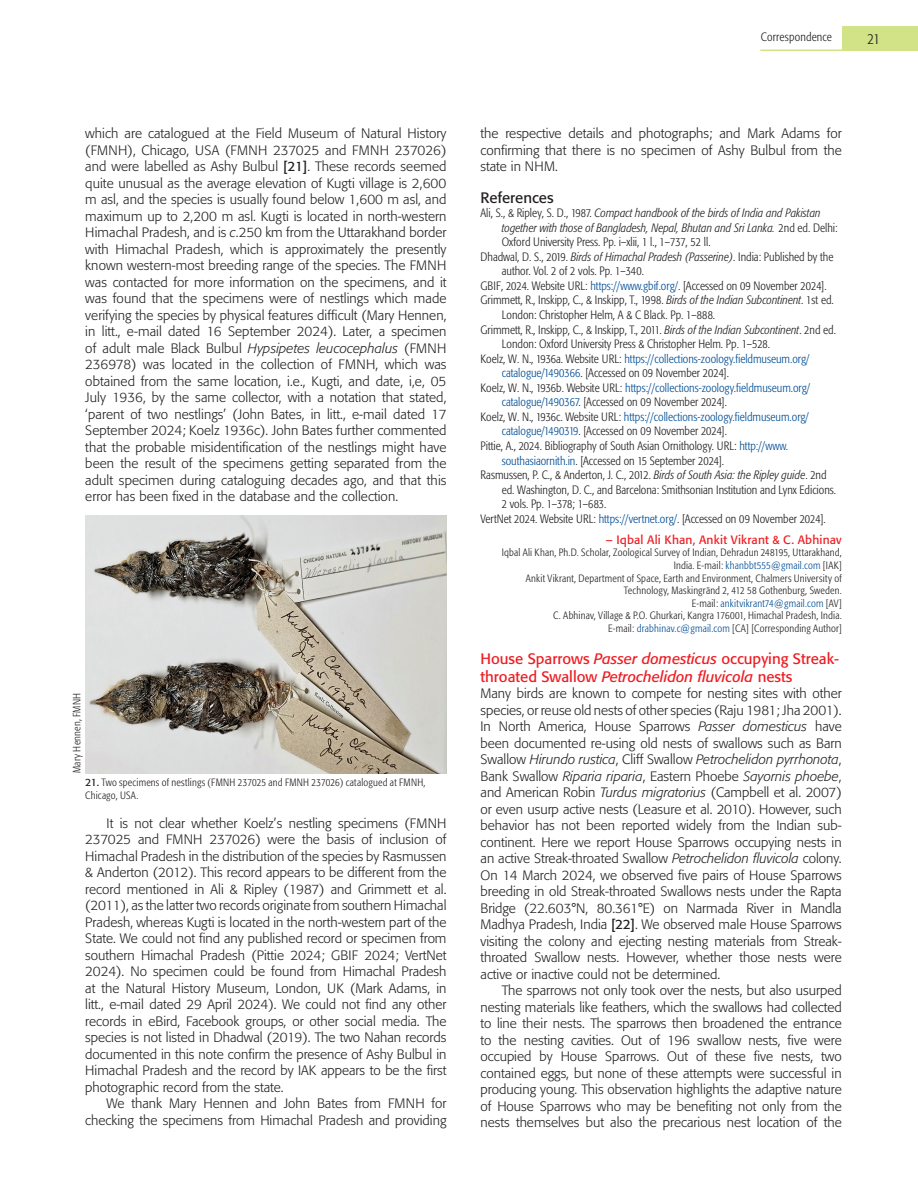
<style>
.page{position:relative;width:918px;height:1188px;background:#fff}
.page>*{position:absolute;margin:0;border:0;box-sizing:border-box;transform-origin:0 0}
.Subhead{font:15px/18px "Formata";color:#ee1d23}
.Subhead-2{font:15px "Formata";color:#231f20}
.t1{font:300 condensed 15px "Formata";color:#231f20}
.Body_text-no_indent{font:300 13.5px/16.5px "Formata";letter-spacing:.005em;color:#231f20;text-align:justify}
.Body_text{font:300 13.5px/16.5px "Formata";color:#231f20;text-align:justify}
.Reference{font:300 condensed 12px/14.5px "Formata";color:#231f20}
.Reference-2{font:300 condensed 12px/14.5px "Formata";color:#014d95}
.Reference-3{font:italic 300 condensed 12px/14.5px "Formata";color:#231f20}
.Author{font:12px "Formata";letter-spacing:.015em;color:#ee1d23}
.t2{font:300 condensed 10.5px/12.6px "Formata";letter-spacing:.015em;color:#231f20;text-align:right}
.s1{font-weight:400}
.s2{font-style:italic}
.s3{font-weight:400;font-stretch:normal}
.s4{font-style:normal}
.s5{color:#014d95}
.s6{color:#231f20}
</style>
<div class="page">
<div style="left:842px;top:26px;width:76px;height:24px;background:#d2e287"></div>
<hr style="left:760px;top:50px;width:158px;height:1px;background:#d2e287">
<img style="left:85px;top:516px;width:362px;height:257px">
<p class="Body_text-no_indent" style="left:85px;top:125px;width:363px">which are catalogued at the Field Museum of Natural History (FMNH), Chicago, USA (FMNH 237025 and FMNH 237026) and were labelled as Ashy Bulbul <span class="s1">[21]</span>. These records seemed quite unusual as the average elevation of Kugti village is 2,600 m asl, and the species is usually found below 1,600 m asl, and maximum up to 2,200 m asl. Kugti is located in north-western Himachal Pradesh, and is <span class="s2">c</span>.250 km from the Uttarakhand border with Himachal Pradesh, which is approximately the presently known western-most breeding range of the species. The FMNH was contacted for more information on the specimens, and it was found that the specimens were of nestlings which made verifying the species by physical features difficult (Mary Hennen, in litt., e-mail dated 16 September 2024). Later, a specimen of adult male Black Bulbul <span class="s2">Hypsipetes leucocephalus</span> (FMNH 236978) was located in the collection of FMNH, which was obtained from the same location, i.e., Kugti, and date, i,e, 05<br>July 1936, by the same collector, with a notation that stated, ‘parent of two nestlings’ (John Bates, in litt., e-mail dated 17<br>September 2024; Koelz 1936c). John Bates further commented that the probable misidentification of the nestlings might have been the result of the specimens getting separated from the adult specimen during cataloguing decades ago, and that this error has been fixed in the database and the collection.</p>
<p class="t2" style="left:71px;top:773px;width:82px;rotate:-90deg">Mary Hennen, FMNH</p>
<p class="t2" style="left:85px;top:776px;width:342px;text-align:left"><span class="s3">21.</span> Two specimens of nestlings (FMNH 237025 and FMNH 237026) catalogued at FMNH,<br>Chicago, USA.</p>
<p class="Body_text" style="left:85px;top:815px;width:363px;text-indent:21px">It is not clear whether Koelz’s nestling specimens (FMNH 237025 and FMNH 237026) were the basis of inclusion of Himachal Pradesh in the distribution of the species by Rasmussen &amp; Anderton (2012). This record appears to be different from the record mentioned in Ali &amp; Ripley (1987) and Grimmett et al. (2011), as the latter two records originate from southern Himachal Pradesh, whereas Kugti is located in the north-western part of the State. We could not find any published record or specimen from southern Himachal Pradesh (Pittie 2024; GBIF 2024; VertNet 2024). No specimen could be found from Himachal Pradesh at the Natural History Museum, London, UK (Mark Adams, in litt., e-mail dated 29 April 2024). We could not find any other records in eBird, Facebook groups, or other social media. The species is not listed in Dhadwal (2019). The two Nahan records documented in this note confirm the presence of Ashy Bulbul in Himachal Pradesh and the record by IAK appears to be the first photographic record from the state.</p>
<p class="Body_text" style="left:85px;top:1095px;width:363px;text-align:right">We thank Mary Hennen and John Bates from FMNH for checking the specimens from Himachal Pradesh and providing</p>
<p class="Reference" style="left:761px;top:29px;width:73px">Correspondence</p>
<p class="t1" style="left:868px;top:30px;width:14px">21</p>
<p class="Body_text" style="left:481px;top:125px;width:363px">the respective details and photographs; and Mark Adams for confirming that there is no specimen of Ashy Bulbul from the state in NHM.</p>
<p class="Subhead-2" style="left:481px;top:188px;width:75px">References</p>
<p class="Reference-3" style="left:502px;top:206px;width:337px;text-indent:-21px"><span class="s4">Ali, S., &amp; Ripley, S. D., 1987.</span> Compact handbook of the birds of India and Pakistan together with those of Bangladesh, Nepal, Bhutan and Sri Lanka. <span class="s4">2nd ed. Delhi:<br>Oxford University Press. Pp. i–xlii, 1 l., 1–737, 52 ll.</span></p>
<p class="Reference" style="left:502px;top:249px;width:333px;text-indent:-21px">Dhadwal, D. S., 2019. <span class="s2">Birds of Himachal Pradesh (Passerine)</span>. India: Published by the author. Vol. 2 of 2 vols. Pp. 1–340.</p>
<p class="Reference" style="left:481px;top:279px;width:348px">GBIF, 2024. Website URL: <span class="s5">https://www.gbif.org/</span>. [Accessed on 09 November 2024].</p>
<p class="Reference" style="left:502px;top:293px;width:333px;text-indent:-21px">Grimmett, R., Inskipp, C., &amp; Inskipp, T., 1998. <span class="s2">Birds of the Indian Subcontinent</span>. 1st ed.<br>London: Christopher Helm, A &amp; C Black. Pp. 1–888.</p>
<p class="Reference" style="left:502px;top:322px;width:336px;text-indent:-21px">Grimmett, R., Inskipp, C., &amp; Inskipp, T., 2011. <span class="s2">Birds of the Indian Subcontinent</span>. 2nd ed.<br>London: Oxford University Press &amp; Christopher Helm. Pp. 1–528.</p>
<p class="Reference-2" style="left:502px;top:351px;width:309px;text-indent:-21px"><span class="s6">Koelz, W. N., 1936a. Website URL:</span> https://collections-zoology.fieldmuseum.org/ catalogue/1490366<span class="s6">. [Accessed on 09 November 2024].</span></p>
<p class="Reference-2" style="left:502px;top:380px;width:310px;text-indent:-21px"><span class="s6">Koelz, W. N., 1936b. Website URL:</span> https://collections-zoology.fieldmuseum.org/ catalogue/1490367<span class="s6">. [Accessed on 09 November 2024].</span></p>
<p class="Reference-2" style="left:502px;top:410px;width:309px;text-indent:-21px"><span class="s6">Koelz, W. N., 1936c. Website URL:</span> https://collections-zoology.fieldmuseum.org/ catalogue/1490319<span class="s6">. [Accessed on 09 November 2024].</span></p>
<p class="Reference" style="left:502px;top:439px;width:288px;text-indent:-21px">Pittie, A., 2024. Bibliography of South Asian Ornithology. URL: <span class="s5">http://www. southasiaornith.in</span>. [Accessed on 15 September 2024].</p>
<p class="Reference" style="left:502px;top:468px;width:336px;text-indent:-21px">Rasmussen, P. C., &amp; Anderton, J. C., 2012. <span class="s2">Birds of South Asia: the Ripley guide</span>. 2nd ed. Washington, D. C., and Barcelona: Smithsonian Institution and Lynx Edicions.<br>2 vols. Pp. 1–378; 1–683.</p>
<p class="Reference" style="left:481px;top:511px;width:347px">VertNet 2024. Website URL: <span class="s5">https://vertnet.org/</span>. [Accessed on 09 November 2024].</p>
<p class="Author" style="left:606px;top:532px;width:237px">– Iqbal Ali Khan, Ankit Vikrant &amp; C. Abhinav</p>
<p class="t2" style="left:502px;top:547px;width:342px">Iqbal Ali Khan, Ph.D. Scholar, Zoological Survey of Indian, Dehradun 248195, Uttarakhand,<br>India. E-mail: <span class="s5">khanbbt555@gmail.com</span> [IAK]</p>
<p class="t2" style="left:526px;top:572px;width:317px">Ankit Vikrant, Department of Space, Earth and Environment, Chalmers University of<br>Technology, Maskingränd 2, 412 58 Gothenburg, Sweden.<br>E-mail: <span class="s5">ankitvikrant74@gmail.com</span> [AV]</p>
<p class="t2" style="left:553px;top:610px;width:290px">C. Abhinav, Village &amp; P.O. Ghurkari, Kangra 176001, Himachal Pradesh, India.<br>E-mail: <span class="s5">drabhinav.c@gmail.com</span> [CA] [Corresponding Author]</p>
<p class="Subhead" style="left:481px;top:649px;width:360px">House Sparrows <span class="s2">Passer domesticus</span> occupying Streak&shy;throated Swallow <span class="s2">Petrochelidon fluvicola</span> nests</p>
<p class="Body_text-no_indent" style="left:481px;top:685px;width:363px">Many birds are known to compete for nesting sites with other species, or reuse old nests of other species (Raju 1981; Jha 2001).<br>In North America, House Sparrows <span class="s2">Passer domesticus</span> have been documented re-using old nests of swallows such as Barn Swallow <span class="s2">Hirundo rustica</span>, Cliff Swallow <span class="s2">Petrochelidon pyrrhonota</span>, Bank Swallow <span class="s2">Riparia riparia</span>, Eastern Phoebe <span class="s2">Sayornis phoebe</span>, and American Robin <span class="s2">Turdus migratorius</span> (Campbell et al. 2007) or even usurp active nests (Leasure et al. 2010). However, such behavior has not been reported widely from the Indian sub&shy;continent. Here we report House Sparrows occupying nests in an active Streak-throated Swallow <span class="s2">Petrochelidon fluvicola</span> colony.<br>On 14 March 2024, we observed five pairs of House Sparrows breeding in old Streak-throated Swallows nests under the Rapta Bridge (22.603°N, 80.361°E) on Narmada River in Mandla Madhya Pradesh, India <span class="s1">[22]</span>. We observed male House Sparrows visiting the colony and ejecting nesting materials from Streak&shy;throated Swallow nests. However, whether those nests were active or inactive could not be determined.</p>
<p class="Body_text" style="left:481px;top:982px;width:363px;text-indent:21px">The sparrows not only took over the nests, but also usurped nesting materials like feathers, which the swallows had collected to line their nests. The sparrows then broadened the entrance to the nesting cavities. Out of 196 swallow nests, five were occupied by House Sparrows. Out of these five nests, two contained eggs, but none of these attempts were successful in producing young. This observation highlights the adaptive nature of House Sparrows who may be benefiting not only from the nests themselves but also the precarious nest location of the</p>
</div>
